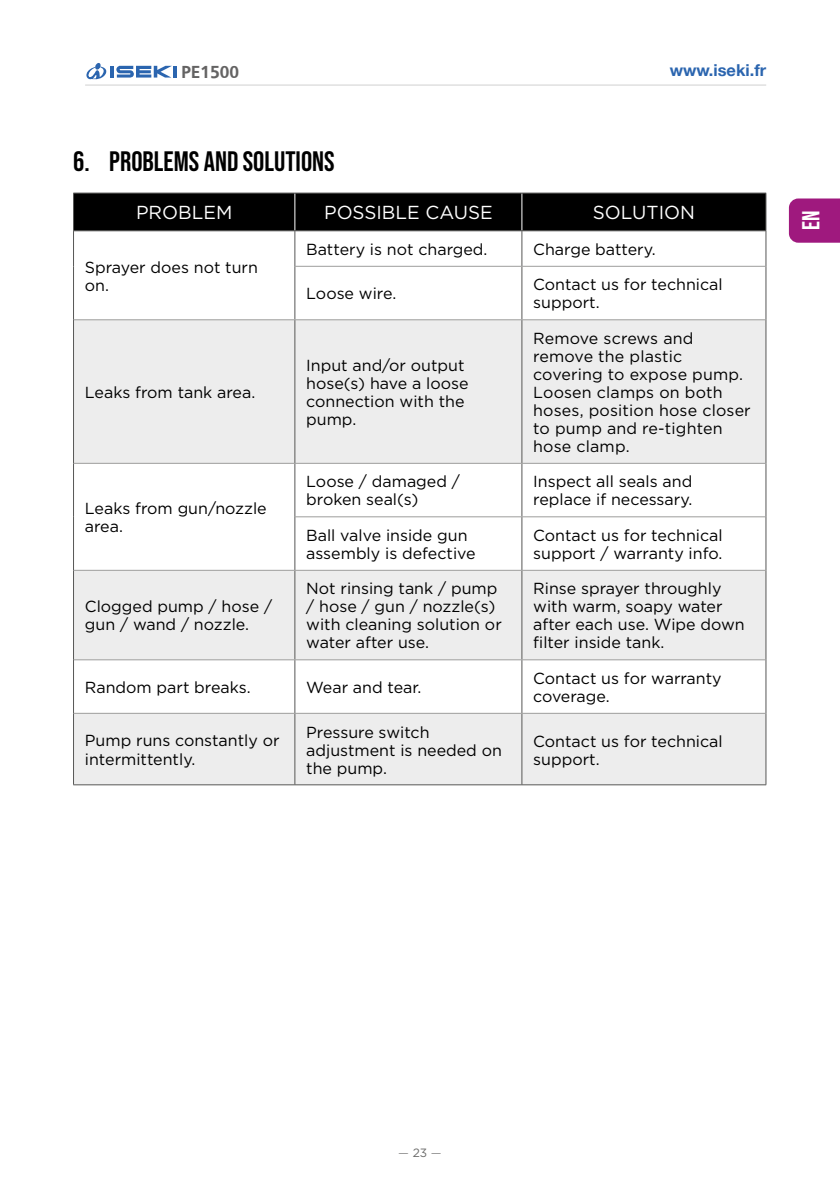
<style>
.page{position:relative;width:840px;height:1191px;background:#fff}
.page>*{position:absolute;margin:0;border:0;box-sizing:border-box;transform-origin:0 0}
.t1{font:28px "Bebas Neue";color:#000}
.t2{font:24.4px "Bebas Neue";color:#fff}
.t3{font:18.8px "Gotham";color:#fff}
.t4{font:700 18px "Frutiger";color:#646363}
.t5{font:700 16.4px "Helvetica Neue";color:#2b65af}
.t6{font:16px/18px "Gotham";color:#000}
.t7{font:300 12px "Gotham";color:#6b6b6a}
.s1{font-weight:400}
</style>
<div class="page">
<hr style="left:85px;top:85px;width:680px;height:1px;background:#d0d0d0">
<svg style="left:788px;top:198px;width:51px;height:45px;background:#a32484"></svg>
<svg style="left:86px;top:63px;width:21px;height:17px"></svg>
<hr style="left:110px;top:66px;width:4px;height:12px;background:#2b65af">
<hr style="left:173px;top:66px;width:4px;height:12px;background:#2b65af">
<svg style="left:116px;top:66px;width:56px;height:12px"></svg>
<div style="left:74px;top:194px;width:691px;height:36px;background:#000"></div>
<svg style="left:74px;top:320px;width:691px;height:464px;fill:#ededed"></svg>
<hr style="left:73px;top:193px;width:1px;height:37px;background:#575756">
<hr style="left:765px;top:193px;width:1px;height:37px;background:#575756">
<hr style="left:73px;top:231px;width:1px;height:35px;background:#575756">
<hr style="left:294px;top:231px;width:1px;height:35px;background:#575756">
<hr style="left:521px;top:231px;width:1px;height:35px;background:#575756">
<hr style="left:765px;top:231px;width:1px;height:35px;background:#575756">
<hr style="left:73px;top:266px;width:1px;height:54px;background:#575756">
<hr style="left:294px;top:266px;width:1px;height:53px;background:#575756">
<hr style="left:521px;top:266px;width:1px;height:53px;background:#575756">
<hr style="left:765px;top:266px;width:1px;height:54px;background:#575756">
<hr style="left:73px;top:320px;width:1px;height:143px;background:#575756">
<hr style="left:294px;top:320px;width:1px;height:143px;background:#575756">
<hr style="left:521px;top:320px;width:1px;height:143px;background:#575756">
<hr style="left:765px;top:320px;width:1px;height:143px;background:#575756">
<hr style="left:73px;top:463px;width:1px;height:54px;background:#575756">
<hr style="left:294px;top:463px;width:1px;height:54px;background:#575756">
<hr style="left:521px;top:463px;width:1px;height:53px;background:#575756">
<hr style="left:765px;top:463px;width:1px;height:54px;background:#575756">
<hr style="left:73px;top:517px;width:1px;height:53px;background:#575756">
<hr style="left:294px;top:517px;width:1px;height:53px;background:#575756">
<hr style="left:521px;top:517px;width:1px;height:53px;background:#575756">
<hr style="left:765px;top:517px;width:1px;height:53px;background:#575756">
<hr style="left:73px;top:570px;width:1px;height:90px;background:#575756">
<hr style="left:294px;top:570px;width:1px;height:89px;background:#575756">
<hr style="left:521px;top:570px;width:1px;height:89px;background:#575756">
<hr style="left:765px;top:570px;width:1px;height:90px;background:#575756">
<hr style="left:73px;top:660px;width:1px;height:53px;background:#575756">
<hr style="left:294px;top:660px;width:1px;height:53px;background:#575756">
<hr style="left:521px;top:660px;width:1px;height:53px;background:#575756">
<hr style="left:765px;top:660px;width:1px;height:53px;background:#575756">
<hr style="left:73px;top:713px;width:1px;height:71px;background:#575756">
<hr style="left:294px;top:713px;width:1px;height:71px;background:#575756">
<hr style="left:521px;top:713px;width:1px;height:71px;background:#575756">
<hr style="left:765px;top:713px;width:1px;height:71px;background:#575756">
<hr style="left:294px;top:193px;width:1px;height:37px;background:#fff">
<hr style="left:521px;top:193px;width:1px;height:37px;background:#fff">
<hr style="left:295px;top:266px;width:226px;height:1px;background:#9d9d9c">
<hr style="left:521px;top:266px;width:244px;height:1px;background:#9d9d9c">
<hr style="left:74px;top:319px;width:221px;height:1px;background:#9d9d9c">
<hr style="left:295px;top:319px;width:226px;height:1px;background:#9d9d9c">
<hr style="left:521px;top:319px;width:244px;height:1px;background:#9d9d9c">
<hr style="left:74px;top:463px;width:221px;height:1px;background:#9d9d9c">
<hr style="left:295px;top:463px;width:226px;height:1px;background:#9d9d9c">
<hr style="left:521px;top:463px;width:244px;height:1px;background:#9d9d9c">
<hr style="left:295px;top:516px;width:226px;height:1px;background:#9d9d9c">
<hr style="left:521px;top:516px;width:244px;height:1px;background:#9d9d9c">
<hr style="left:74px;top:570px;width:221px;height:1px;background:#9d9d9c">
<hr style="left:295px;top:570px;width:226px;height:1px;background:#9d9d9c">
<hr style="left:521px;top:570px;width:244px;height:1px;background:#9d9d9c">
<hr style="left:74px;top:659px;width:221px;height:1px;background:#9d9d9c">
<hr style="left:295px;top:659px;width:226px;height:1px;background:#9d9d9c">
<hr style="left:521px;top:659px;width:244px;height:1px;background:#9d9d9c">
<hr style="left:74px;top:713px;width:221px;height:1px;background:#9d9d9c">
<hr style="left:295px;top:713px;width:226px;height:1px;background:#9d9d9c">
<hr style="left:521px;top:713px;width:244px;height:1px;background:#9d9d9c">
<hr style="left:73px;top:193px;width:222px;height:1px;background:#575756">
<hr style="left:295px;top:193px;width:226px;height:1px;background:#575756">
<hr style="left:521px;top:193px;width:244px;height:1px;background:#575756">
<hr style="left:73px;top:230px;width:222px;height:1px;background:#575756">
<hr style="left:295px;top:230px;width:226px;height:1px;background:#575756">
<hr style="left:521px;top:230px;width:244px;height:1px;background:#575756">
<hr style="left:73px;top:784px;width:222px;height:1px;background:#575756">
<hr style="left:295px;top:784px;width:226px;height:1px;background:#575756">
<hr style="left:521px;top:784px;width:244px;height:1px;background:#575756">
<p class="t4" style="left:181px;top:61px;width:60px">PE1500</p>
<p class="t5" style="left:669px;top:57px;width:98px">www.iseki.fr</p>
<h1 class="t1" style="left:73px;top:146px;width:263px">6. PROBLEMS AND SOLUTIONS</h1>
<p class="t3" style="left:136px;top:201px;width:98px">PROBLEM</p>
<p class="t3" style="left:324px;top:201px;width:170px">POSSIBLE CAUSE</p>
<p class="t3" style="left:592px;top:201px;width:104px">SOLUTION</p>
<p class="t6" style="left:85px;top:258px;width:174px">Sprayer does not turn on.</p>
<p class="t6" style="left:85px;top:383px;width:172px">Leaks from tank area.</p>
<p class="t6" style="left:85px;top:499px;width:183px">Leaks from gun/nozzle area.</p>
<p class="t6" style="left:85px;top:597px;width:189px">Clogged pump / hose / gun / wand / nozzle.</p>
<p class="t6" style="left:306px;top:240px;width:183px">Battery is not charged.</p>
<p class="t6" style="left:533px;top:240px;width:124px">Charge battery.</p>
<p class="t6" style="left:306px;top:284px;width:91px">Loose wire.</p>
<p class="t6" style="left:533px;top:275px;width:191px">Contact us for technical support.</p>
<p class="t6" style="left:306px;top:356px;width:164px">Input and/or output hose(s) have a loose connection with the pump.</p>
<p class="t6" style="left:533px;top:329px;width:219px">Remove screws and remove the plastic covering to expose pump.<br>Loosen clamps on both hoses, position hose closer to pump and re-tighten hose clamp.</p>
<p class="t6" style="left:306px;top:472px;width:155px">Loose / damaged / broken seal(s)</p>
<p class="t6" style="left:533px;top:472px;width:160px">Inspect all seals and replace if necessary.</p>
<p class="t6" style="left:306px;top:526px;width:171px">Ball valve inside gun assembly is defective</p>
<p class="t6" style="left:533px;top:526px;width:191px">Contact us for technical support / warranty info.</p>
<p class="t6" style="left:306px;top:579px;width:197px">Not rinsing tank / pump / hose / gun / nozzle(s) with cleaning solution or water after use.</p>
<p class="t6" style="left:533px;top:579px;width:213px">Rinse sprayer throughly with warm, soapy water after each use. Wipe down filter inside tank.</p>
<p class="t6" style="left:85px;top:678px;width:167px">Random part breaks.</p>
<p class="t6" style="left:306px;top:678px;width:117px">Wear and tear.</p>
<p class="t6" style="left:533px;top:669px;width:190px">Contact us for warranty coverage.</p>
<p class="t6" style="left:85px;top:731px;width:196px">Pump runs constantly or intermittently.</p>
<p class="t6" style="left:306px;top:722px;width:197px">Pressure switch adjustment is needed on the pump.</p>
<p class="t6" style="left:533px;top:731px;width:191px">Contact us for technical support.</p>
<h2 class="t2" style="left:796px;top:230px;width:21px;rotate:-90deg">EN</h2>
<p class="t7" style="left:398px;top:1144px;width:45px">— <span class="s1">23</span> —</p>
</div>
